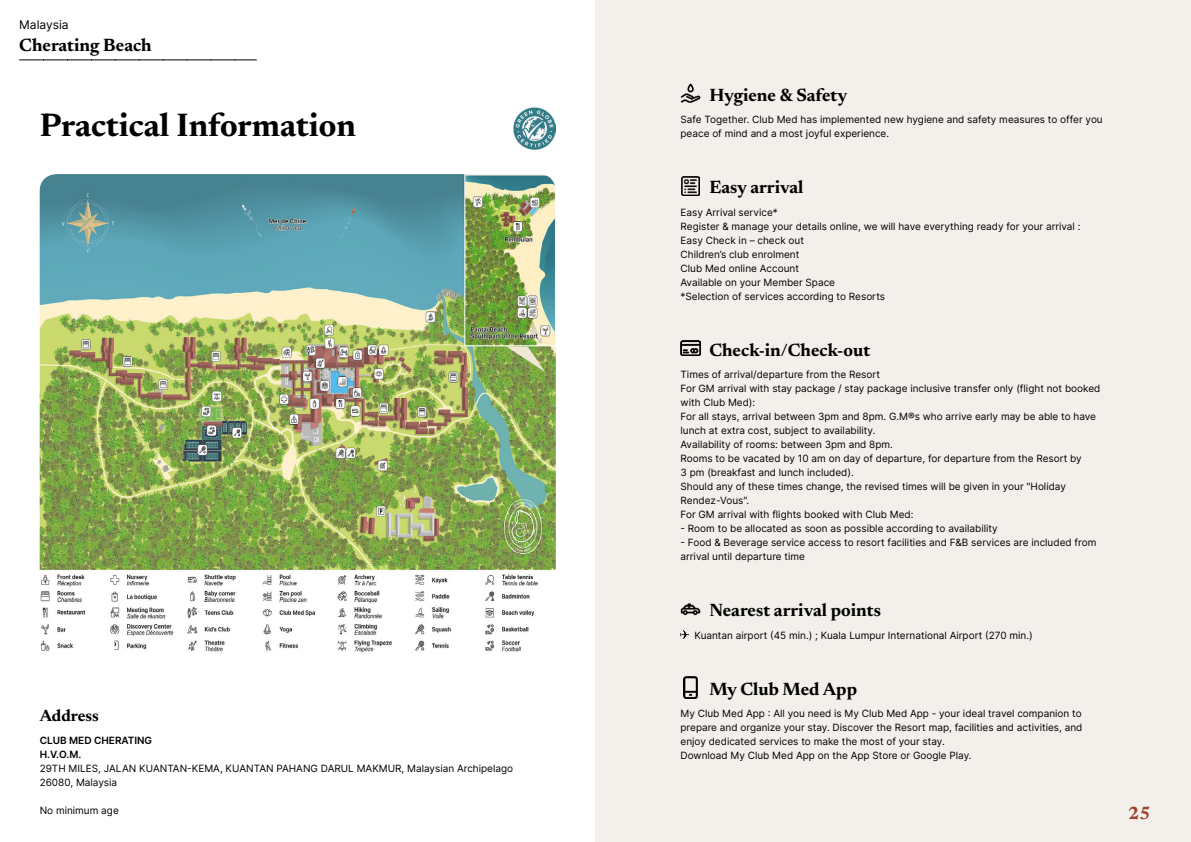
<style>
.page{position:relative;width:1191px;height:842px;background:#fff}
.page>*{position:absolute;margin:0;border:0;box-sizing:border-box;transform-origin:0 0}
.t1{font:700 33px "Newsreader 24 pt";color:#000}
.t2{font:700 18px "Newsreader 24 pt";color:#000}
.t3{font:700 18px "Newsreader 24 pt";color:#9d432c}
.t4{font:700 16.5px "Newsreader 24 pt";color:#000}
.t5{font:12px "Inter";color:#000}
.t6{font:10px/14px "Inter";color:#000}
.t7{font:600 10px/14px "Inter";color:#000}
</style>
<div class="page">
<div style="left:595px;top:0;width:596px;height:842px;background:#f3f0ec"></div>
<img style="left:40px;top:174px;width:516px;height:479px">
<svg style="left:20px;top:60px;width:236px;height:1px"></svg>
<img style="left:513px;top:107px;width:43px;height:43px">
<img style="left:680px;top:83px;width:20px;height:20px">
<img style="left:681px;top:176px;width:18px;height:20px">
<img style="left:680px;top:341px;width:20px;height:15px">
<img style="left:680px;top:603px;width:20px;height:13px">
<svg style="left:680px;top:630px;width:9px;height:9px"></svg>
<img style="left:684px;top:677px;width:13px;height:21px">
<p class="t5" style="left:19px;top:15px;width:51px">Malaysia</p>
<h2 class="t2" style="left:19px;top:32px;width:134px">Cherating Beach</h2>
<h1 class="t1" style="left:40px;top:101px;width:318px">Practical Information</h1>
<h3 class="t4" style="left:40px;top:704px;width:61px">Address</h3>
<p class="t7" style="left:40px;top:733px;width:114px">CLUB MED CHERATING<br>H.V.O.M.</p>
<p class="t6" style="left:40px;top:761px;width:475px">29TH MILES, JALAN KUANTAN-KEMA, KUANTAN PAHANG DARUL MAKMUR, Malaysian Archipelago<br>26080, Malaysia</p>
<p class="t6" style="left:40px;top:803px;width:81px">No minimum age</p>
<h2 class="t2" style="left:709px;top:82px;width:139px">Hygiene &amp; Safety</h2>
<p class="t6" style="left:680px;top:112px;width:424px">Safe Together. Club Med has implemented new hygiene and safety measures to offer you peace of mind and a most joyful experience.</p>
<h2 class="t2" style="left:709px;top:174px;width:95px">Easy arrival</h2>
<p class="t6" style="left:680px;top:205px;width:401px">Easy Arrival service*<br>Register &amp; manage your details online, we will have everything ready for your arrival :<br>Easy Check in – check out<br>Children’s club enrolment<br>Club Med online Account<br>Available on your Member Space<br>*Selection of services according to Resorts</p>
<h2 class="t2" style="left:709px;top:337px;width:162px">Check-in/Check-out</h2>
<p class="t6" style="left:680px;top:367px;width:421px">Times of arrival/departure from the Resort<br>For GM arrival with stay package / stay package inclusive transfer only (flight not booked with Club Med):<br>For all stays, arrival between 3pm and 8pm. G.M®s who arrive early may be able to have lunch at extra cost, subject to availability.<br>Availability of rooms: between 3pm and 8pm.<br>Rooms to be vacated by 10 am on day of departure, for departure from the Resort by<br>3 pm (breakfast and lunch included).<br>Should any of these times change, the revised times will be given in your "Holiday Rendez-Vous".<br>For GM arrival with flights booked with Club Med:</p>
<p class="t6" style="left:680px;top:521px;width:319px">- Room to be allocated as soon as possible according to availability</p>
<p class="t6" style="left:680px;top:535px;width:417px">- Food &amp; Beverage service access to resort facilities and F&amp;B services are included from arrival until departure time</p>
<h2 class="t2" style="left:709px;top:597px;width:173px">Nearest arrival points</h2>
<p class="t6" style="left:694px;top:628px;width:340px">Kuantan airport (45 min.) ; Kuala Lumpur International Airport (270 min.)</p>
<h2 class="t2" style="left:709px;top:676px;width:149px">My Club Med App</h2>
<p class="t6" style="left:680px;top:706px;width:403px">My Club Med App : All you need is My Club Med App - your ideal travel companion to prepare and organize your stay. Discover the Resort map, facilities and activities, and enjoy dedicated services to make the most of your stay.<br>Download My Club Med App on the App Store or Google Play.</p>
<h2 class="t3" style="left:1128px;top:800px;width:24px">25</h2>
</div>
